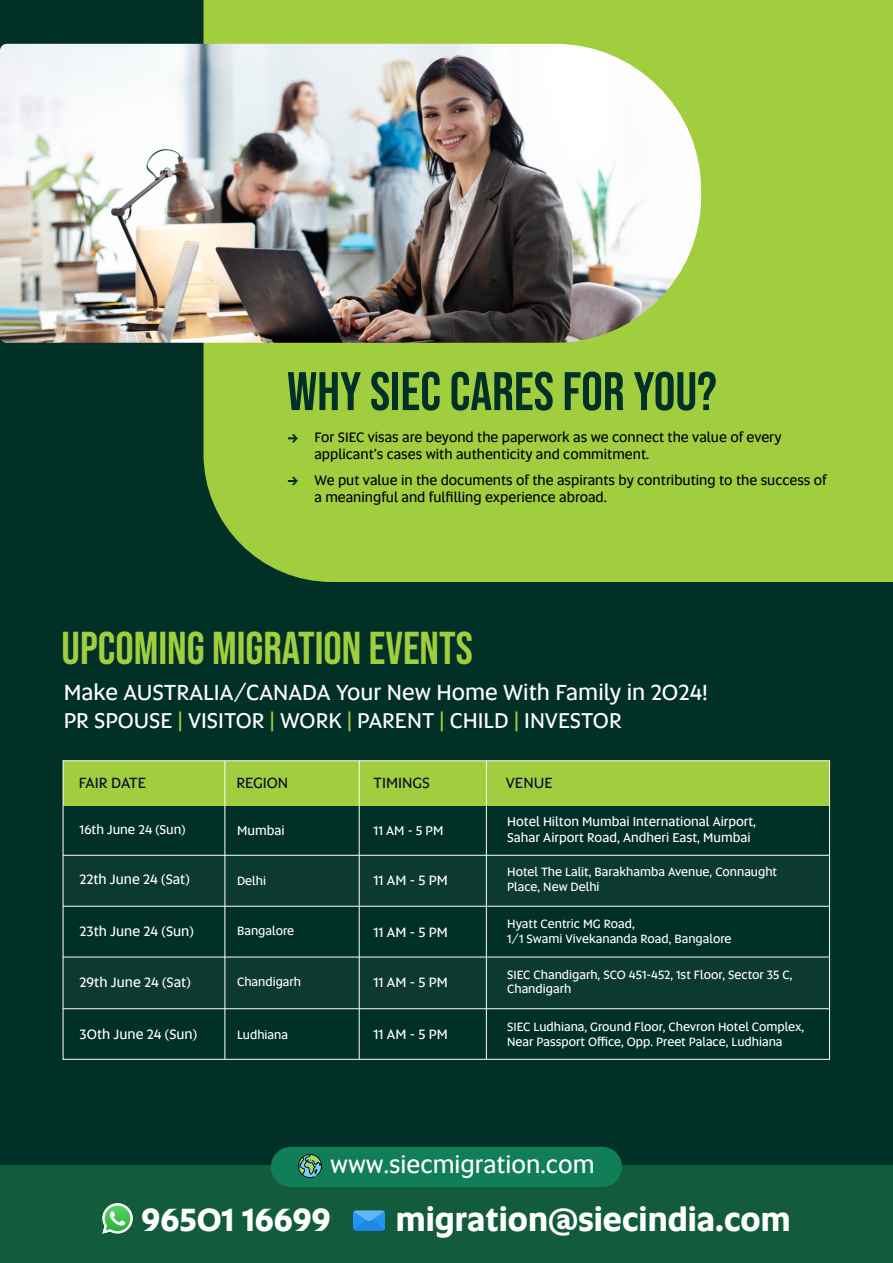
<style>
.page{position:relative;width:893px;height:1263px;background:#013026}
.page>*{position:absolute;margin:0;border:0;box-sizing:border-box;transform-origin:0 0}
.t1{font:54.15px "Bebas Neue";color:#013026}
.t2{font:45.9px "Bebas Neue";color:#a1ce3f}
.t3{font:700 32.55px "Altis Uni SA";color:#fff}
.t4{font:24.6px "Altis Uni SA";color:#fff}
.t5{font:22.5px "Altis Uni SA";color:#fff}
.t6{font:22.05px "Altis Uni SA";color:#fff}
.t7{font:15.3px "Altis Uni SA";color:#0d0d28}
.t8{font:14.1px/17px "Altis Uni SA";color:#000}
.t9{font:13.95px "Altis Uni SA";color:#fff}
.t10{font:13.05px/15.8px "Altis Uni SA";color:#fff}
.t11{font:12.45px/14.9px "Altis Uni SA";color:#fff}
.s1{color:#a1ce3f}
</style>
<div class="page">
<div style="left:0;top:1166px;width:893px;height:97px;background:#125b3d"></div>
<img style="left:354px;top:1210px;width:30px;height:21px">
<img style="left:102px;top:1204px;width:30px;height:29px">
<div style="left:271px;top:1147px;width:351px;height:40px;background:#107e57;border-radius:20px"></div>
<img style="left:298px;top:1155px;width:23px;height:23px">
<div style="left:63px;top:855px;width:767px;height:51px;background:#0c3930"></div>
<div style="left:63px;top:761px;width:767px;height:44px;background:#a1ce3f"></div>
<hr style="left:63px;top:855px;width:767px;height:1px;background:#fff">
<hr style="left:359px;top:761px;width:1px;height:298px;background:#fff">
<hr style="left:225px;top:761px;width:1px;height:298px;background:#fff">
<hr style="left:486px;top:761px;width:1px;height:298px;background:#fff">
<div style="left:63px;top:957px;width:767px;height:51px;background:#0c3930"></div>
<hr style="left:63px;top:957px;width:767px;height:1px;background:#fff">
<hr style="left:63px;top:906px;width:767px;height:1px;background:#fff">
<hr style="left:63px;top:1008px;width:767px;height:1px;background:#fff">
<div style="left:203px;top:0;width:690px;height:582px;background:#a1ce3f"></div>
<img style="left:0;top:44px;width:701px;height:299px">
<svg style="left:288px;top:434px;width:10px;height:8px"></svg>
<svg style="left:288px;top:477px;width:10px;height:8px"></svg>
<h1 class="t1" style="left:287px;top:361px;width:431px">WHY SIEC CARES FOR YOU?</h1>
<p class="t8" style="left:314px;top:428px;width:469px">For SIEC visas are beyond the paperwork as we connect the value of every applicant’s cases with authenticity and commitment.</p>
<p class="t8" style="left:314px;top:471px;width:514px">We put value in the documents of the aspirants by contributing to the success of a meaningful and fulfilling experience abroad.</p>
<h2 class="t2" style="left:62px;top:622px;width:413px">UPCOMING MIGRATION EVENTS</h2>
<h3 class="t5" style="left:64px;top:676px;width:646px">Make AUSTRALIA/CANADA Your New Home With Family in 2024!</h3>
<h3 class="t6" style="left:64px;top:704px;width:559px">PR SPOUSE <span class="s1">|</span> VISITOR <span class="s1">|</span> WORK <span class="s1">|</span> PARENT <span class="s1">|</span> CHILD <span class="s1">|</span> INVESTOR</h3>
<p class="t7" style="left:79px;top:772px;width:69px">FAIR DATE</p>
<p class="t7" style="left:236px;top:772px;width:53px">REGION</p>
<p class="t10" style="left:80px;top:821px;width:107px">16th June 24 (Sun)</p>
<p class="t10" style="left:237px;top:822px;width:49px">Mumbai</p>
<p class="t10" style="left:374px;top:821px;width:71px">11 AM - 5 PM</p>
<p class="t7" style="left:374px;top:772px;width:58px">TIMINGS</p>
<p class="t7" style="left:506px;top:772px;width:48px">VENUE</p>
<p class="t10" style="left:507px;top:813px;width:251px">Hotel Hilton Mumbai International Airport,<br>Sahar Airport Road, Andheri East, Mumbai</p>
<p class="t9" style="left:79px;top:870px;width:112px">22th June 24 (Sat)</p>
<p class="t11" style="left:237px;top:872px;width:31px">Delhi</p>
<p class="t9" style="left:374px;top:870px;width:76px">11 AM - 5 PM</p>
<p class="t11" style="left:507px;top:864px;width:271px">Hotel The Lalit, Barakhamba Avenue, Connaught<br>Place, New Delhi</p>
<p class="t9" style="left:80px;top:921px;width:116px">23th June 24 (Sun)</p>
<p class="t11" style="left:237px;top:923px;width:59px">Bangalore</p>
<p class="t9" style="left:374px;top:922px;width:76px">11 AM - 5 PM</p>
<p class="t11" style="left:507px;top:915px;width:226px">Hyatt Centric MG Road,<br>1/1 Swami Vivekananda Road, Bangalore</p>
<p class="t9" style="left:80px;top:972px;width:113px">29th June 24 (Sat)</p>
<p class="t11" style="left:237px;top:974px;width:66px">Chandigarh</p>
<p class="t9" style="left:374px;top:972px;width:76px">11 AM - 5 PM</p>
<p class="t11" style="left:507px;top:966px;width:287px">SIEC Chandigarh, SCO 451-452, 1st Floor, Sector 35 C,<br>Chandigarh</p>
<p class="t9" style="left:80px;top:1024px;width:119px">30th June 24 (Sun)</p>
<p class="t11" style="left:237px;top:1027px;width:53px">Ludhiana</p>
<p class="t9" style="left:374px;top:1024px;width:76px">11 AM - 5 PM</p>
<p class="t11" style="left:507px;top:1018px;width:299px">SIEC Ludhiana, Ground Floor, Chevron Hotel Complex,<br>Near Passport Office, Opp. Preet Palace, Ludhiana</p>
<h3 class="t4" style="left:330px;top:1146px;width:266px">www.siecmigration.com</h3>
<h3 class="t3" style="left:141px;top:1195px;width:191px">96501 16699</h3>
<h3 class="t3" style="left:396px;top:1195px;width:396px">migration@siecindia.com</h3>
</div>
